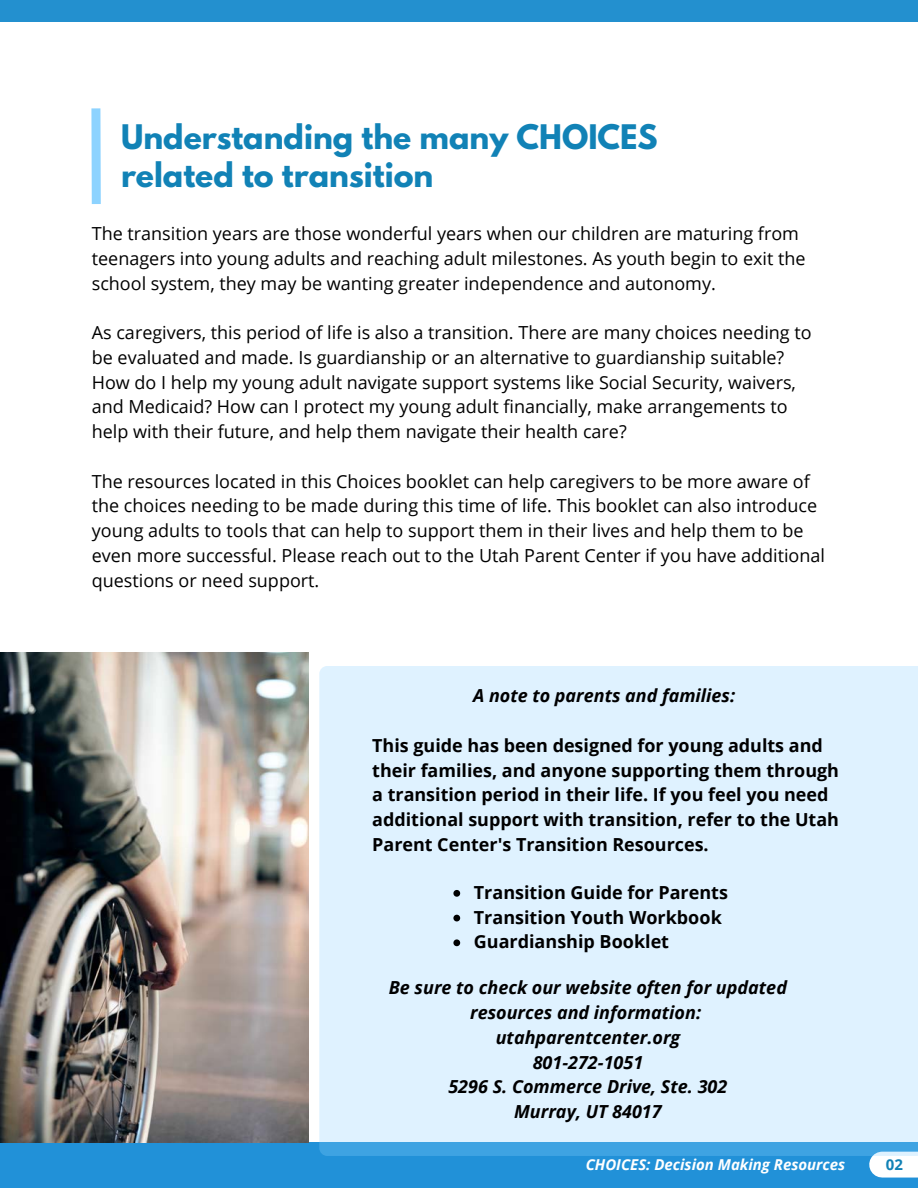
<style>
.page{position:relative;width:918px;height:1188px;background:#fff}
.page>*{position:absolute;margin:0;border:0;box-sizing:border-box;transform-origin:0 0}
.t1{font:700 30px/38.2px "League Spartan";color:#1182b6}
.t2{font:18px/24.8px "Open Sans";color:#000}
.t3{font:700 18px/24.8px "Open Sans";color:#000}
.t4{font:italic 700 18px/24.8px "Open Sans";color:#000;text-align:center}
.t5{font:italic 700 15px "Open Sans";color:#fff}
.t6{font:700 15px "Open Sans";color:#1182b6}
</style>
<div class="page">
<div style="left:0;top:0;width:918px;height:22px;background:#2390cf"></div>
<div style="left:91px;top:108px;width:10px;height:96px;background:#8dd3ff"></div>
<div style="left:0;top:1142px;width:918px;height:46px;background:#2191d8"></div>
<div style="left:882px;top:1152px;width:36px;height:26px;background:#fff"></div>
<div style="left:319px;top:666px;width:599px;height:490px;background:#dff2ff"></div>
<img style="left:0;top:652px;width:308px;height:491px">
<svg style="left:453px;top:890px;width:7px;height:7px"></svg>
<svg style="left:453px;top:915px;width:7px;height:6px"></svg>
<svg style="left:453px;top:939px;width:7px;height:7px"></svg>
<h1 class="t1" style="left:121px;top:121px;width:538px">Understanding the many CHOICES related to transition</h1>
<p class="t2" style="left:92px;top:221px;width:715px">The transition years are those wonderful years when our children are maturing from teenagers into young adults and reaching adult milestones. As youth begin to exit the school system, they may be wanting greater independence and autonomy.</p>
<p class="t2" style="left:92px;top:320px;width:721px">As caregivers, this period of life is also a transition. There are many choices needing to be evaluated and made. Is guardianship or an alternative to guardianship suitable?<br>How do I help my young adult navigate support systems like Social Security, waivers, and Medicaid? How can I protect my young adult financially, make arrangements to help with their future, and help them navigate their health care?</p>
<p class="t2" style="left:92px;top:468px;width:735px">The resources located in this Choices booklet can help caregivers to be more aware of the choices needing to be made during this time of life. This booklet can also introduce young adults to tools that can help to support them in their lives and help them to be even more successful. Please reach out to the Utah Parent Center if you have additional questions or need support.</p>
<p class="t4" style="left:473px;top:683px;width:263px">A note to parents and families:</p>
<p class="t3" style="left:372px;top:733px;width:468px">This guide has been designed for young adults and their families, and anyone supporting them through a transition period in their life. If you feel you need additional support with transition, refer to the Utah Parent Center's Transition Resources.</p>
<p class="t3" style="left:474px;top:880px;width:256px">Transition Guide for Parents<br>Transition Youth Workbook<br>Guardianship Booklet</p>
<p class="t4" style="left:389px;top:975px;width:400px">Be sure to check our website often for updated resources and information: utahparentcenter.org<br>801-272-1051<br>5296 S. Commerce Drive, Ste. 302<br>Murray, UT 84017</p>
<p class="t5" style="left:586px;top:1154px;width:261px">CHOICES: Decision Making Resources</p>
<p class="t6" style="left:886px;top:1154px;width:19px">02</p>
</div>
